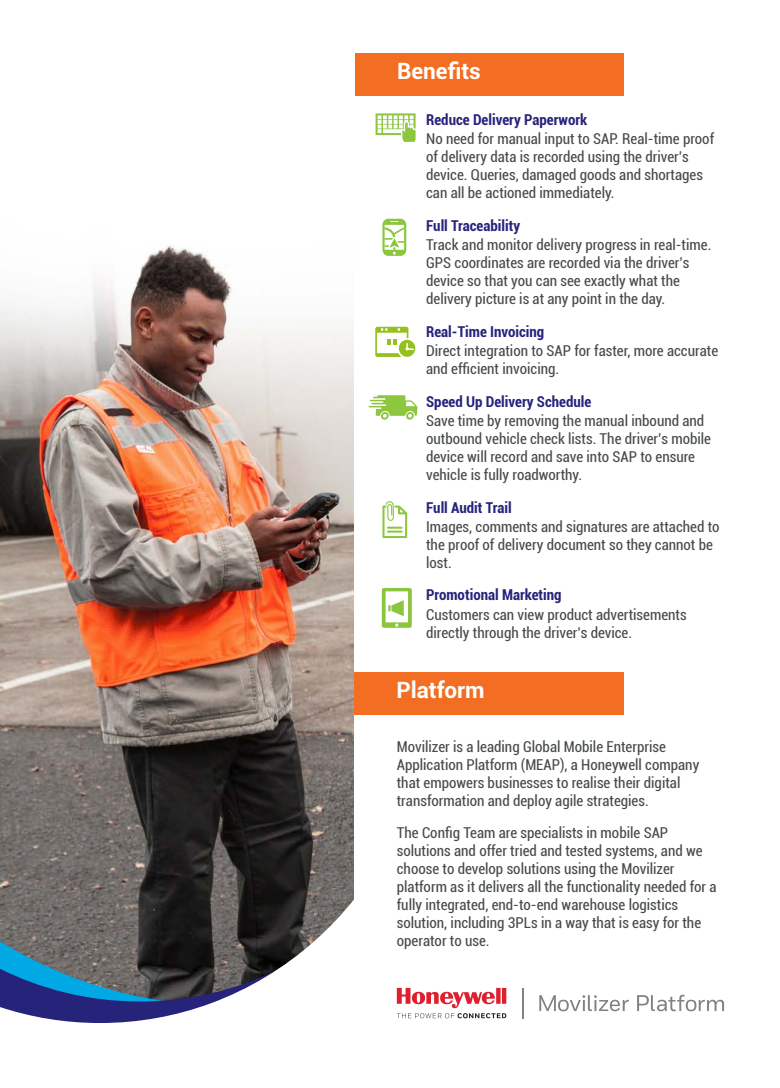
<style>
.page{position:relative;width:780px;height:1088px;background:#fff}
.page>*{position:absolute;margin:0;border:0;box-sizing:border-box;transform-origin:0 0}
.t1{font:700 22.5px "Roboto";color:#fff}
.t2{font:condensed 15px/18px "Roboto";color:#474b4c}
.t3{font:700 condensed 15px "Roboto";color:#26237b}
</style>
<div class="page">
<img style="left:0;top:245px;width:354px;height:600px">
<svg style="left:0;top:845px;width:354px;height:178px"></svg>
<div style="left:355px;top:53px;width:269px;height:43px;background:#f36e23"></div>
<div style="left:354px;top:672px;width:270px;height:42px;background:#f36e23"></div>
<svg style="left:539px;top:995px;width:89px;height:16px"></svg>
<svg style="left:637px;top:995px;width:87px;height:16px"></svg>
<hr style="left:522px;top:988px;width:1px;height:30px;background:#808284">
<svg style="left:397px;top:988px;width:109px;height:30px"></svg>
<svg style="left:375px;top:327px;width:40px;height:30px"></svg>
<svg style="left:375px;top:113px;width:40px;height:29px"></svg>
<svg style="left:382px;top:219px;width:24px;height:37px"></svg>
<svg style="left:368px;top:395px;width:49px;height:25px"></svg>
<svg style="left:382px;top:501px;width:25px;height:37px"></svg>
<svg style="left:382px;top:588px;width:30px;height:40px"></svg>
<p class="t1" style="left:397px;top:55px;width:85px">Benefits</p>
<p class="t3" style="left:426px;top:109px;width:162px">Reduce Delivery Paperwork</p>
<p class="t2" style="left:426px;top:130px;width:289px">No need for manual input to SAP. Real-time proof of delivery data is recorded using the driver’s device. Queries, damaged goods and shortages can all be actioned immediately.</p>
<p class="t3" style="left:426px;top:215px;width:95px">Full Traceability</p>
<p class="t2" style="left:426px;top:236px;width:286px">Track and monitor delivery progress in real-time.<br>GPS coordinates are recorded via the driver’s device so that you can see exactly what the delivery picture is at any point in the day.</p>
<p class="t3" style="left:426px;top:321px;width:120px">Real-Time Invoicing</p>
<p class="t2" style="left:426px;top:341px;width:293px">Direct integration to SAP for faster, more accurate and efficient invoicing.</p>
<p class="t3" style="left:426px;top:391px;width:167px">Speed Up Delivery Schedule</p>
<p class="t2" style="left:426px;top:411px;width:286px">Save time by removing the manual inbound and outbound vehicle check lists. The driver’s mobile device will record and save into SAP to ensure vehicle is fully roadworthy.</p>
<p class="t3" style="left:426px;top:497px;width:87px">Full Audit Trail</p>
<p class="t2" style="left:426px;top:517px;width:295px">Images, comments and signatures are attached to the proof of delivery document so they cannot be lost.</p>
<p class="t3" style="left:426px;top:585px;width:137px">Promotional Marketing</p>
<p class="t2" style="left:426px;top:605px;width:262px">Customers can view product advertisements directly through the driver’s device.</p>
<p class="t1" style="left:396px;top:674px;width:90px">Platform</p>
<p class="t2" style="left:397px;top:737px;width:304px">Movilizer is a leading Global Mobile Enterprise Application Platform (MEAP), a Honeywell company that empowers businesses to realise their digital transformation and deploy agile strategies.</p>
<p class="t2" style="left:397px;top:823px;width:321px">The Config Team are specialists in mobile SAP solutions and offer tried and tested systems, and we choose to develop solutions using the Movilizer platform as it delivers all the functionality needed for a fully integrated, end-to-end warehouse logistics solution, including 3PLs in a way that is easy for the operator to use.</p>
</div>
